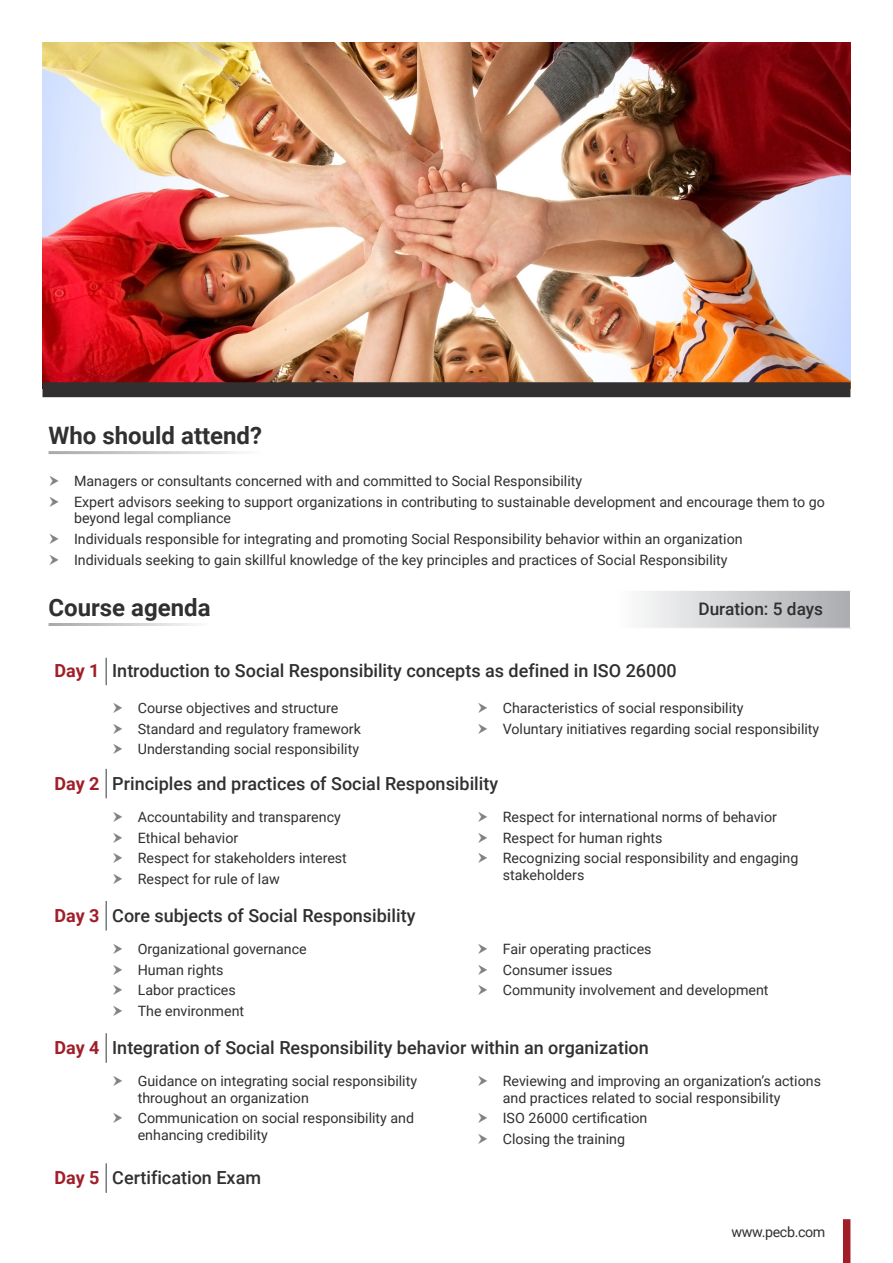
<style>
.page{position:relative;width:893px;height:1263px;background:#fff}
.page>*{position:absolute;margin:0;border:0;box-sizing:border-box;transform-origin:0 0}
.t1{font:700 24px "Roboto";color:#312f30}
.t2{font:500 18px "Roboto";color:#312f30}
.t3{font:700 18px "Roboto";letter-spacing:-.005em;color:#a11e29}
.t4{font:500 17.25px "Roboto";color:#312f30}
.Bullet_Points{font:14.25px/16.5px "Roboto";color:#312f30}
.Bullet_Points-2{font:14.25px "Roboto";letter-spacing:-.025em;color:#312f30}
</style>
<div class="page">
<img style="left:43px;top:43px;width:807px;height:339px">
<div style="left:843px;top:1219px;width:7px;height:44px;background:#a11e29"></div>
<div style="left:43px;top:382px;width:807px;height:15px;background:#312f30"></div>
<svg style="left:642px;top:591px;width:208px;height:37px;background:#cecfd2"></svg>
<hr style="left:105px;top:658px;width:2px;height:27px;background:#76787b">
<hr style="left:105px;top:769px;width:2px;height:29px;background:#76787b">
<hr style="left:105px;top:901px;width:2px;height:29px;background:#76787b">
<hr style="left:105px;top:1033px;width:2px;height:30px;background:#76787b">
<hr style="left:105px;top:1163px;width:2px;height:30px;background:#76787b">
<p class="t1" style="left:49px;top:418px;width:215px">Who should attend?</p>
<p class="Bullet_Points" style="left:74px;top:472px;width:510px">Managers or consultants concerned with and committed to Social Responsibility</p>
<p class="Bullet_Points" style="left:74px;top:493px;width:752px">Expert advisors seeking to support organizations in contributing to sustainable development and encourage them to go beyond legal compliance</p>
<p class="Bullet_Points" style="left:74px;top:530px;width:670px">Individuals responsible for integrating and promoting Social Responsibility behavior within an organization</p>
<p class="Bullet_Points" style="left:74px;top:551px;width:655px">Individuals seeking to gain skillful knowledge of the key principles and practices of Social Responsibility</p>
<p class="t1" style="left:49px;top:590px;width:164px">Course agenda</p>
<p class="t4" style="left:698px;top:596px;width:126px">Duration: 5 days</p>
<p class="t3" style="left:55px;top:658px;width:47px">Day 1</p>
<p class="t2" style="left:112px;top:658px;width:566px">Introduction to Social Responsibility concepts as defined in ISO 26000</p>
<p class="Bullet_Points" style="left:138px;top:699px;width:202px">Course objectives and structure</p>
<p class="Bullet_Points" style="left:138px;top:720px;width:225px">Standard and regulatory framework</p>
<p class="Bullet_Points" style="left:138px;top:740px;width:223px">Understanding social responsibility</p>
<p class="Bullet_Points" style="left:503px;top:699px;width:242px">Characteristics of social responsibility</p>
<p class="Bullet_Points" style="left:503px;top:720px;width:318px">Voluntary initiatives regarding social responsibility</p>
<p class="t3" style="left:55px;top:771px;width:47px">Day 2</p>
<p class="t2" style="left:112px;top:771px;width:387px">Principles and practices of Social Responsibility</p>
<p class="Bullet_Points" style="left:138px;top:808px;width:205px">Accountability and transparency</p>
<p class="Bullet_Points" style="left:138px;top:829px;width:102px">Ethical behavior</p>
<p class="Bullet_Points" style="left:138px;top:849px;width:211px">Respect for stakeholders interest</p>
<p class="Bullet_Points" style="left:138px;top:870px;width:144px">Respect for rule of law</p>
<p class="Bullet_Points" style="left:503px;top:808px;width:276px">Respect for international norms of behavior</p>
<p class="Bullet_Points" style="left:503px;top:829px;width:161px">Respect for human rights</p>
<p class="Bullet_Points" style="left:503px;top:849px;width:297px">Recognizing social responsibility and engaging stakeholders</p>
<p class="t3" style="left:55px;top:903px;width:47px">Day 3</p>
<p class="t2" style="left:112px;top:903px;width:305px">Core subjects of Social Responsibility</p>
<p class="Bullet_Points" style="left:138px;top:940px;width:170px">Organizational governance</p>
<p class="Bullet_Points" style="left:138px;top:961px;width:87px">Human rights</p>
<p class="Bullet_Points" style="left:138px;top:982px;width:100px">Labor practices</p>
<p class="Bullet_Points" style="left:138px;top:1002px;width:108px">The environment</p>
<p class="Bullet_Points" style="left:503px;top:940px;width:150px">Fair operating practices</p>
<p class="Bullet_Points" style="left:503px;top:961px;width:111px">Consumer issues</p>
<p class="Bullet_Points" style="left:503px;top:982px;width:267px">Community involvement and development</p>
<p class="t3" style="left:55px;top:1035px;width:47px">Day 4</p>
<p class="t2" style="left:112px;top:1035px;width:538px">Integration of Social Responsibility behavior within an organization</p>
<p class="Bullet_Points" style="left:138px;top:1072px;width:281px">Guidance on integrating social responsibility throughout an organization</p>
<p class="Bullet_Points" style="left:138px;top:1109px;width:278px">Communication on social responsibility and enhancing credibility</p>
<p class="Bullet_Points" style="left:503px;top:1072px;width:320px">Reviewing and improving an organization’s actions and practices related to social responsibility</p>
<p class="Bullet_Points" style="left:503px;top:1109px;width:146px">ISO 26000 certification</p>
<p class="Bullet_Points" style="left:503px;top:1130px;width:124px">Closing the training</p>
<p class="t3" style="left:55px;top:1165px;width:47px">Day 5</p>
<p class="t2" style="left:112px;top:1165px;width:150px">Certification Exam</p>
<p class="Bullet_Points-2" style="left:731px;top:1221px;width:95px">www.pecb.com</p>
</div>
